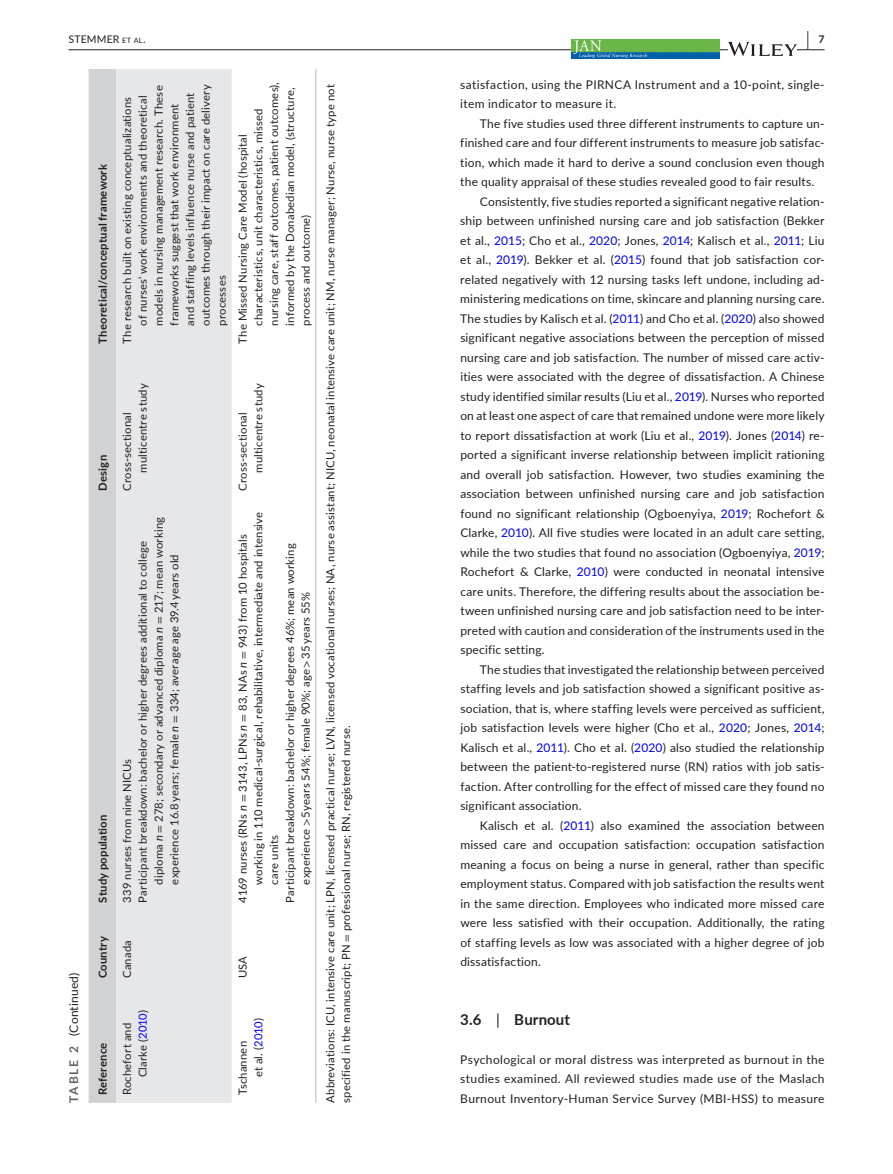
<style>
.page{position:relative;width:893px;height:1174px;background:#fff}
.page>*{position:absolute;margin:0;border:0;box-sizing:border-box;transform-origin:0 0}
.t1{font:700 19.5px "Lato";color:#231f20;scale:.43 1}
.t2{font:700 15px "Lato";letter-spacing:.01em;color:#231f20}
.t3{font:12px/19.5px "Lato";letter-spacing:.015em;color:#231f20}
.t4{font:11.25px/15.8px "Lato";letter-spacing:.015em;color:#231f20}
.t5{font:700 11.25px "Lato";letter-spacing:.02em;color:#231f20}
.t6{font:10.5px "Lato";letter-spacing:.015em;color:#231f20}
.s1{font-size:7.35px}
.s2{color:#00f}
.s3{font-family:"STIX"}
.s4{font-style:italic}
.s5{font-weight:700;color:#636366}
.s6{font-weight:400}
</style>
<div class="page">
<hr style="left:68px;top:49px;width:756px;height:1px;background:#231f20">
<img style="left:571px;top:39px;width:149px;height:20px">
<svg style="left:728px;top:42px;width:69px;height:14px"></svg>
<div style="left:89px;top:69px;width:27px;height:1033px;background:#d1d2d4"></div>
<div style="left:116px;top:69px;width:116px;height:1033px;background:#e6e7e9"></div>
<hr style="left:315px;top:986px;width:1px;height:116px;background:#d1d2d4">
<hr style="left:315px;top:910px;width:1px;height:76px;background:#d1d2d4">
<hr style="left:315px;top:498px;width:1px;height:412px;background:#d1d2d4">
<hr style="left:315px;top:351px;width:1px;height:147px;background:#d1d2d4">
<hr style="left:315px;top:69px;width:1px;height:282px;background:#d1d2d4">
<p class="t6" style="left:68px;top:31px;width:79px">STEMMER <span class="s1">et al</span>.</p>
<h1 class="t1" style="left:807px;top:25px;width:43px">| <sup>7</sup></h1>
<p class="t3" style="left:460px;top:74px;width:366px">satisfaction, using the PIRNCA Instrument and a 10-point, single&shy;item indicator to measure it.</p>
<p class="t3" style="left:480px;top:113px;width:346px">The five studies used three different instruments to capture un-</p>
<p class="t3" style="left:460px;top:132px;width:366px">finished care and four different instruments to measure job satisfac-</p>
<p class="t3" style="left:460px;top:152px;width:366px">tion, which made it hard to derive a sound conclusion even though</p>
<p class="t3" style="left:460px;top:171px;width:356px">the quality appraisal of these studies revealed good to fair results.</p>
<p class="t3" style="left:480px;top:191px;width:346px">Consistently, five studies reported a significant negative relation-</p>
<p class="t3" style="left:460px;top:210px;width:366px">ship between unfinished nursing care and job satisfaction (Bekker</p>
<p class="t3" style="left:460px;top:230px;width:366px">et al., <span class="s2">2015</span>; Cho et al., <span class="s2">2020</span>; Jones, <span class="s2">2014</span>; Kalisch et al., <span class="s2">2011</span>; Liu</p>
<p class="t3" style="left:460px;top:249px;width:366px">et al., <span class="s2">2019</span>). Bekker et al. (<span class="s2">2015</span>) found that job satisfaction cor-</p>
<p class="t3" style="left:460px;top:269px;width:366px">related negatively with 12 nursing tasks left undone, including ad-</p>
<p class="t3" style="left:460px;top:288px;width:366px">ministering medications on time, skincare and planning nursing care.</p>
<p class="t3" style="left:460px;top:308px;width:366px">The studies by Kalisch et al. (<span class="s2">2011</span>) and Cho et al. (<span class="s2">2020</span>) also showed</p>
<p class="t3" style="left:460px;top:327px;width:366px">significant negative associations between the perception of missed</p>
<p class="t3" style="left:460px;top:347px;width:366px">nursing care and job satisfaction. The number of missed care activ-</p>
<p class="t3" style="left:460px;top:366px;width:366px">ities were associated with the degree of dissatisfaction. A Chinese</p>
<p class="t3" style="left:460px;top:386px;width:366px">study identified similar results (Liu et al., <span class="s2">2019</span>). Nurses who reported</p>
<p class="t3" style="left:460px;top:405px;width:366px">on at least one aspect of care that remained undone were more likely</p>
<p class="t3" style="left:460px;top:425px;width:366px">to report dissatisfaction at work (Liu et al., <span class="s2">2019</span>). Jones (<span class="s2">2014</span>) re-</p>
<p class="t3" style="left:460px;top:444px;width:366px">ported a significant inverse relationship between implicit rationing</p>
<p class="t3" style="left:460px;top:464px;width:366px">and overall job satisfaction. However, two studies examining the</p>
<p class="t3" style="left:460px;top:483px;width:366px">association between unfinished nursing care and job satisfaction</p>
<p class="t3" style="left:460px;top:503px;width:366px">found no significant relationship (Ogboenyiya, <span class="s2">2019</span>; Rochefort &amp;</p>
<p class="t3" style="left:460px;top:522px;width:366px">Clarke, <span class="s2">2010</span>). All five studies were located in an adult care setting,</p>
<p class="t3" style="left:460px;top:542px;width:366px">while the two studies that found no association (Ogboenyiya, <span class="s2">2019</span>;</p>
<p class="t3" style="left:460px;top:561px;width:366px">Rochefort &amp; Clarke, <span class="s2">2010</span>) were conducted in neonatal intensive</p>
<p class="t3" style="left:460px;top:581px;width:366px">care units. Therefore, the differing results about the association be-</p>
<p class="t3" style="left:460px;top:600px;width:366px">tween unfinished nursing care and job satisfaction need to be inter-</p>
<p class="t3" style="left:460px;top:620px;width:366px">preted with caution and consideration of the instruments used in the</p>
<p class="t3" style="left:460px;top:639px;width:86px">specific setting.</p>
<p class="t3" style="left:480px;top:659px;width:346px">The studies that investigated the relationship between perceived</p>
<p class="t3" style="left:460px;top:678px;width:366px">staffing levels and job satisfaction showed a significant positive as-</p>
<p class="t3" style="left:460px;top:698px;width:366px">sociation, that is, where staffing levels were perceived as sufficient,</p>
<p class="t3" style="left:460px;top:717px;width:366px">job satisfaction levels were higher (Cho et al., <span class="s2">2020</span>; Jones, <span class="s2">2014</span>;</p>
<p class="t3" style="left:460px;top:737px;width:366px">Kalisch et al., <span class="s2">2011</span>). Cho et al. (<span class="s2">2020</span>) also studied the relationship</p>
<p class="t3" style="left:460px;top:756px;width:366px">between the patient-to-registered nurse (RN) ratios with job satis-</p>
<p class="t3" style="left:460px;top:776px;width:366px">faction. After controlling for the effect of missed care they found no</p>
<p class="t3" style="left:460px;top:795px;width:123px">significant association.</p>
<p class="t3" style="left:480px;top:815px;width:346px">Kalisch et al. (<span class="s2">2011</span>) also examined the association between</p>
<p class="t3" style="left:460px;top:834px;width:366px">missed care and occupation satisfaction: occupation satisfaction</p>
<p class="t3" style="left:460px;top:854px;width:366px">meaning a focus on being a nurse in general, rather than specific</p>
<p class="t3" style="left:460px;top:873px;width:366px">employment status. Compared with job satisfaction the results went</p>
<p class="t3" style="left:460px;top:893px;width:366px">in the same direction. Employees who indicated more missed care</p>
<p class="t3" style="left:460px;top:912px;width:366px">were less satisfied with their occupation. Additionally, the rating</p>
<p class="t3" style="left:460px;top:932px;width:366px">of staffing levels as low was associated with a higher degree of job</p>
<p class="t3" style="left:460px;top:951px;width:82px">dissatisfaction.</p>
<p class="t4" style="left:234px;top:325px;width:245px;text-indent:-18px;rotate:-90deg">The Missed Nursing Care Model (hospital characteristics, unit characteristics, missed nursing care, staff outcomes, patient outcomes), informed by the Donabedian model, (structure, process and outcome)</p>
<p class="t4" style="left:322px;top:1102px;width:1020px;rotate:-90deg">Abbreviations: ICU, intensive care unit; LPN, licensed practical nurse; LVN, licensed vocational nurses; NA, nurse assistant; NICU, neonatal intensive care unit; NM, nurse manager; Nurse, nurse type not specified in the manuscript; PN <span class="s3">=</span> professional nurse; RN, registered nurse.</p>
<p class="t4" style="left:119px;top:326px;width:242px;text-indent:-18px;rotate:-90deg">The research built on existing conceptualizations of nurses' work environments and theoretical models in nursing management research. These frameworks suggest that work environment and staffing levels influence nurse and patient outcomes through their impact on care delivery processes</p>
<p class="t5" style="left:95px;top:343px;width:181px;rotate:-90deg">Theoretical/conceptual framework</p>
<p class="t4" style="left:234px;top:472px;width:91px;text-indent:-18px;rotate:-90deg">Cross-sectional multicentre study</p>
<p class="t4" style="left:119px;top:473px;width:91px;text-indent:-18px;rotate:-90deg">Cross-sectional multicentre study</p>
<p class="t5" style="left:95px;top:491px;width:37px;rotate:-90deg">Design</p>
<p class="t4" style="left:250px;top:884px;width:374px;rotate:-90deg">working in 110 medical-surgical, rehabilitative, intermediate and intensive</p>
<p class="t4" style="left:150px;top:884px;width:369px;rotate:-90deg">diploma <span class="s4">n</span> <span class="s3">=</span> 278; secondary or advanced diploma <span class="s4">n</span> <span class="s3">=</span> 217; mean working</p>
<p class="t4" style="left:234px;top:902px;width:370px;rotate:-90deg">4169 nurses (RNs <span class="s4">n</span> <span class="s3">=</span> 3143, LPNs <span class="s4">n</span> <span class="s3">=</span> 83, NAs <span class="s4">n</span> <span class="s3">=</span> 943) from 10 hospitals</p>
<p class="t4" style="left:134px;top:902px;width:363px;rotate:-90deg">Participant breakdown: bachelor or higher degrees additional to college</p>
<p class="t4" style="left:282px;top:902px;width:360px;rotate:-90deg">Participant breakdown: bachelor or higher degrees 46%; mean working</p>
<p class="t4" style="left:166px;top:884px;width:332px;rotate:-90deg">experience 16.8 years; female <span class="s4">n</span> <span class="s3">=</span> 334; average age 39.4 years old</p>
<p class="t4" style="left:297px;top:884px;width:294px;rotate:-90deg">experience <span class="s3">&gt;</span>5 years 54%; female 90%; age <span class="s3">&gt;</span> 35 years 55%</p>
<p class="t4" style="left:119px;top:902px;width:145px;rotate:-90deg">339 nurses from nine NICUs</p>
<p class="t5" style="left:95px;top:902px;width:90px;rotate:-90deg">Study population</p>
<p class="t4" style="left:266px;top:884px;width:51px;rotate:-90deg">care units</p>
<p class="t5" style="left:95px;top:978px;width:44px;rotate:-90deg">Country</p>
<p class="t4" style="left:119px;top:978px;width:40px;rotate:-90deg">Canada</p>
<p class="t4" style="left:234px;top:978px;width:24px;rotate:-90deg">USA</p>
<p class="t3" style="left:64px;top:1102px;width:132px;rotate:-90deg"><span class="s5">TABLE 2</span> (Continued)</p>
<p class="t4" style="left:119px;top:1077px;width:69px;text-indent:-18px;rotate:-90deg">Rochefort and<br>Clarke (<span class="s2">2010</span>)</p>
<p class="t2" style="left:460px;top:1008px;width:111px">3.6 <span class="s6">|</span> Burnout</p>
<p class="t3" style="left:460px;top:1049px;width:366px;text-align:justify">Psychological or moral distress was interpreted as burnout in the studies examined. All reviewed studies made use of the Maslach Burnout Inventory-Human Service Survey (MBI-HSS) to measure</p>
<p class="t4" style="left:234px;top:1077px;width:61px;text-indent:-18px;rotate:-90deg">Tschannen<br>et al. (<span class="s2">2010</span>)</p>
<p class="t5" style="left:95px;top:1095px;width:54px;rotate:-90deg">Reference</p>
</div>
